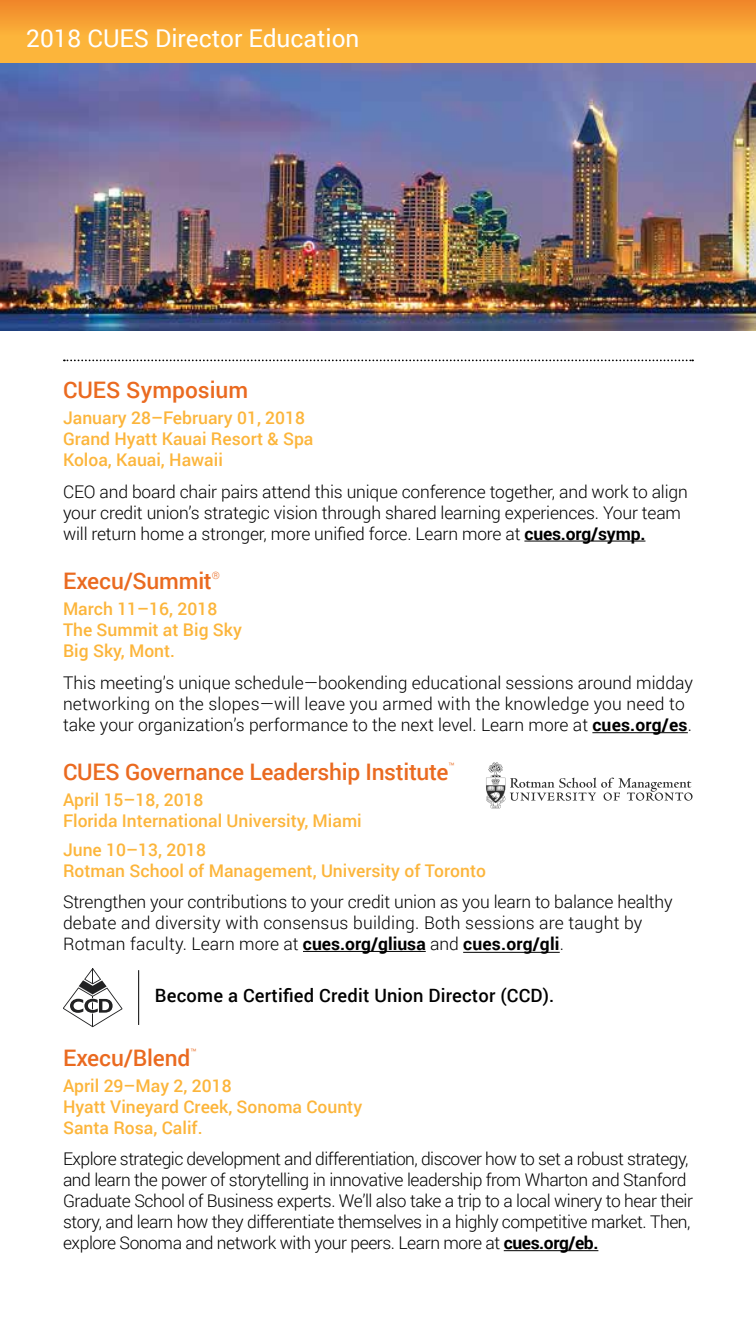
<style>
.page{position:relative;width:756px;height:1323px;background:#fff}
.page>*{position:absolute;margin:0;border:0;box-sizing:border-box;transform-origin:0 0}
.t1{font:24.5px "Roboto";color:#fff}
.t2{font:500 22.75px "Roboto";letter-spacing:-.01em;color:#ea6a20}
.t3{font:500 18.38px "Roboto";letter-spacing:.01em;color:#000}
.t4{font:300 17.5px/21px "Roboto";letter-spacing:-.01em;color:#000}
.t5{font:500 17.5px/21px "Roboto";color:#fcb53b}
.t6{font:300 10.15px "Roboto";color:#ea6a20}
.s1{font-weight:700}
</style>
<div class="page">
<div style="left:0;top:0;width:756px;height:63px;background:#fcb53b"></div>
<div style="left:0;top:0;width:756px;height:61px;background:linear-gradient(to bottom,#f18c2c,#ffc140)"></div>
<svg style="left:64px;top:360px;width:629px;height:1px"></svg>
<hr style="left:524px;top:541px;width:121px;height:1px;background:#000">
<hr style="left:592px;top:732px;width:96px;height:1px;background:#000">
<hr style="left:303px;top:951px;width:123px;height:1px;background:#000">
<hr style="left:463px;top:952px;width:97px;height:1px;background:#000">
<hr style="left:504px;top:1250px;width:94px;height:1px;background:#000">
<svg style="left:486px;top:762px;width:207px;height:46px"></svg>
<svg style="left:63px;top:968px;width:59px;height:59px"></svg>
<hr style="left:138px;top:970px;width:1px;height:55px;background:#000">
<img style="left:0;top:63px;width:756px;height:268px">
<h1 class="t1" style="left:26px;top:21px;width:335px">2018 CUES Director Education</h1>
<h2 class="t2" style="left:63px;top:374px;width:187px">CUES Symposium</h2>
<p class="t5" style="left:63px;top:407px;width:252px">January 28–February 01, 2018<br>Grand Hyatt Kauai Resort &amp; Spa<br>Koloa, Kauai, Hawaii</p>
<p class="t4" style="left:63px;top:480px;width:626px">CEO and board chair pairs attend this unique conference together, and work to align your credit union’s strategic vision through shared learning experiences. Your team will return home a stronger, more unified force. Learn more at <span class="s1">cues.org/symp.</span></p>
<h2 class="t2" style="left:63px;top:565px;width:150px">Execu/Summit</h2>
<p class="t6" style="left:212px;top:568px;width:10px">®</p>
<p class="t5" style="left:63px;top:598px;width:181px">March 11–16, 2018<br>The Summit at Big Sky<br>Big Sky, Mont.</p>
<p class="t4" style="left:63px;top:671px;width:631px">This meeting’s unique schedule—bookending educational sessions around midday networking on the slopes—will leave you armed with the knowledge you need to take your organization’s performance to the next level. Learn more at <span class="s1">cues.org/es</span>.</p>
<h2 class="t2" style="left:63px;top:755px;width:387px">CUES Governance Leadership Institute</h2>
<p class="t6" style="left:449px;top:759px;width:8px">™</p>
<p class="t5" style="left:63px;top:788px;width:300px">April 15–18, 2018<br>Florida International University, Miami</p>
<p class="t5" style="left:63px;top:838px;width:425px">June 10–13, 2018<br>Rotman School of Management, University of Toronto</p>
<p class="t4" style="left:63px;top:891px;width:611px">Strengthen your contributions to your credit union as you learn to balance healthy debate and diversity with consensus building. Both sessions are taught by<br>Rotman faculty. Learn more at <span class="s1">cues.org/gliusa</span> and <span class="s1">cues.org/gli</span>.</p>
<p class="t3" style="left:155px;top:983px;width:401px">Become a Certified Credit Union Director (CCD).</p>
<h2 class="t2" style="left:63px;top:1042px;width:129px">Execu/Blend</h2>
<p class="t6" style="left:190px;top:1045px;width:8px">™</p>
<p class="t5" style="left:63px;top:1075px;width:301px">April 29–May 2, 2018<br>Hyatt Vineyard Creek, Sonoma County<br>Santa Rosa, Calif.</p>
<p class="t4" style="left:63px;top:1148px;width:632px">Explore strategic development and differentiation, discover how to set a robust strategy, and learn the power of storytelling in innovative leadership from Wharton and Stanford Graduate School of Business experts. We’ll also take a trip to a local winery to hear their story, and learn how they differentiate themselves in a highly competitive market. Then, explore Sonoma and network with your peers. Learn more at <span class="s1">cues.org/eb.</span></p>
</div>
